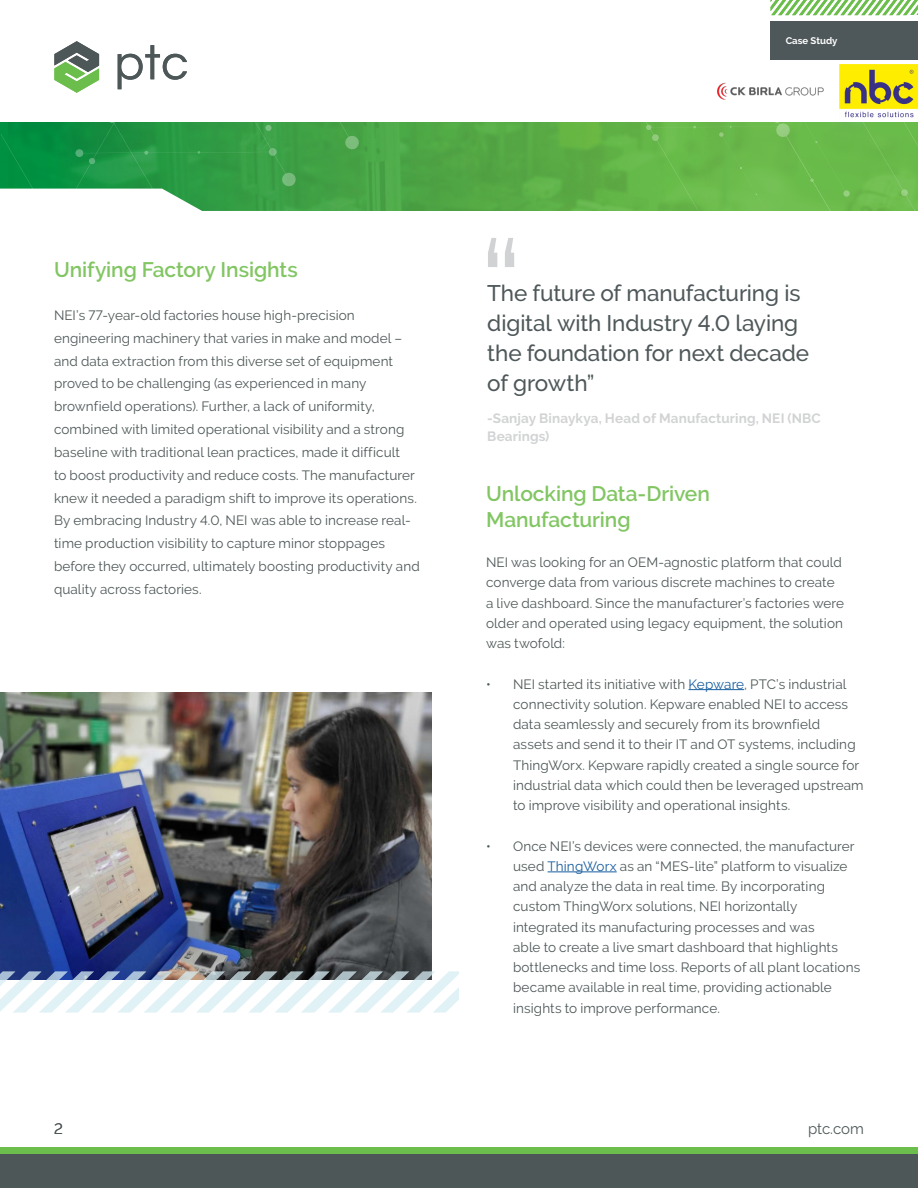
<style>
.page{position:relative;width:918px;height:1188px;background:#fff}
.page>*{position:absolute;margin:0;border:0;box-sizing:border-box;transform-origin:0 0}
._7__Pull_Quote_-_large_quote_mark{font:139.5px "PTC Raleway";color:#d1d2d4}
._3__Text_Subhead_2{font:500 22.5px/30px "PTC Raleway";letter-spacing:-.005em;color:#4e5759}
._3__Text_Subhead_1{font:600 21px/25.2px "PTC Raleway";letter-spacing:-.005em;color:#82c663}
.t1{font:15px "PTC Raleway";letter-spacing:-.005em;color:#4e5758}
._4__Text_Body{font:13.5px/20.2px "PTC Raleway";letter-spacing:.01em;color:#4e5758}
._4a__Text_BOLD{font:700 13.5px/18px "PTC Raleway";letter-spacing:.01em;color:#d1d3d4}
.t2{font:700 9.6px "PTC Raleway";color:#fff}
.s1{font-weight:500;font-style:italic}
.s2{color:#175d9e}
</style>
<div class="page">
<div style="left:770px;top:21px;width:148px;height:39px;background:#4e5759"></div>
<img style="left:360px;top:122px;width:123px;height:89px">
<svg style="left:483px;top:91px;width:435px;height:120px"></svg>
<svg style="left:771px;top:0;width:147px;height:15px"></svg>
<div style="left:0;top:1154px;width:918px;height:34px;background:#4e5758"></div>
<div style="left:0;top:1147px;width:918px;height:7px;background:#6cbe4c"></div>
<svg style="left:0;top:41px;width:360px;height:170px"></svg>
<img style="left:718px;top:65px;width:200px;height:55px">
<img style="left:0;top:693px;width:432px;height:278px">
<svg style="left:0;top:971px;width:459px;height:41px"></svg>
<hr style="left:689px;top:689px;width:55px;height:1px;background:#175d9e">
<hr style="left:548px;top:872px;width:69px;height:1px;background:#175d9e">
<p class="t2" style="left:786px;top:35px;width:58px">Case Study <span class="s1">の</span></p>
<p class="t2" style="left:798px;top:35px;width:50px">nnondale <span class="s1">社</span></p>
<p class="_3__Text_Subhead_1" style="left:54px;top:257px;width:245px">Unifying Factory Insights</p>
<p class="_4__Text_Body" style="left:54px;top:304px;width:367px;line-height:22.8px">NEI’s 77-year-old factories house high-precision engineering machinery that varies in make and model – and data extraction from this diverse set of equipment proved to be challenging (as experienced in many brownfield operations). Further, a lack of uniformity, combined with limited operational visibility and a strong baseline with traditional lean practices, made it difficult<br>to boost productivity and reduce costs. The manufacturer knew it needed a paradigm shift to improve its operations.<br>By embracing Industry 4.0, NEI was able to increase real&shy;time production visibility to capture minor stoppages before they occurred, ultimately boosting productivity and quality across factories.</p>
<p class="_7__Pull_Quote_-_large_quote_mark" style="left:479px;top:210px;width:46px">“</p>
<p class="_3__Text_Subhead_2" style="left:487px;top:278px;width:323px">The future of manufacturing is digital with Industry 4.0 laying the foundation for next decade of growth”</p>
<p class="_4a__Text_BOLD" style="left:487px;top:409px;width:335px">-Sanjay Binaykya, Head of Manufacturing, NEI (NBC<br>Bearings)</p>
<p class="_3__Text_Subhead_1" style="left:486px;top:481px;width:225px">Unlocking Data-Driven<br>Manufacturing 社</p>
<p class="_4__Text_Body" style="left:486px;top:552px;width:360px">NEI was looking for an OEM-agnostic platform that could converge data from various discrete machines to create a live dashboard. Since the manufacturer’s factories were older and operated using legacy equipment, the solution was twofold:</p>
<p class="_4__Text_Body" style="left:513px;top:674px;width:352px;text-indent:-27px">• NEI started its initiative with <span class="s2">Kepware</span>, PTC’s industrial connectivity solution. Kepware enabled NEI to access data seamlessly and securely from its brownfield assets and send it to their IT and OT systems, including ThingWorx. Kepware rapidly created a single source for industrial data which could then be leveraged upstream to improve visibility and operational insights.</p>
<p class="_4__Text_Body" style="left:513px;top:836px;width:349px;text-indent:-27px">• Once NEI’s devices were connected, the manufacturer used <span class="s2">ThingWorx</span> as an “MES-lite” platform to visualize and analyze the data in real time. By incorporating custom ThingWorx solutions, NEI horizontally integrated its manufacturing processes and was<br>able to create a live smart dashboard that highlights bottlenecks and time loss. Reports of all plant locations became available in real time, providing actionable insights to improve performance.</p>
<p class="t1" style="left:54px;top:1120px;width:10px">2</p>
<p class="t1" style="left:808px;top:1120px;width:57px">ptc.com</p>
</div>
